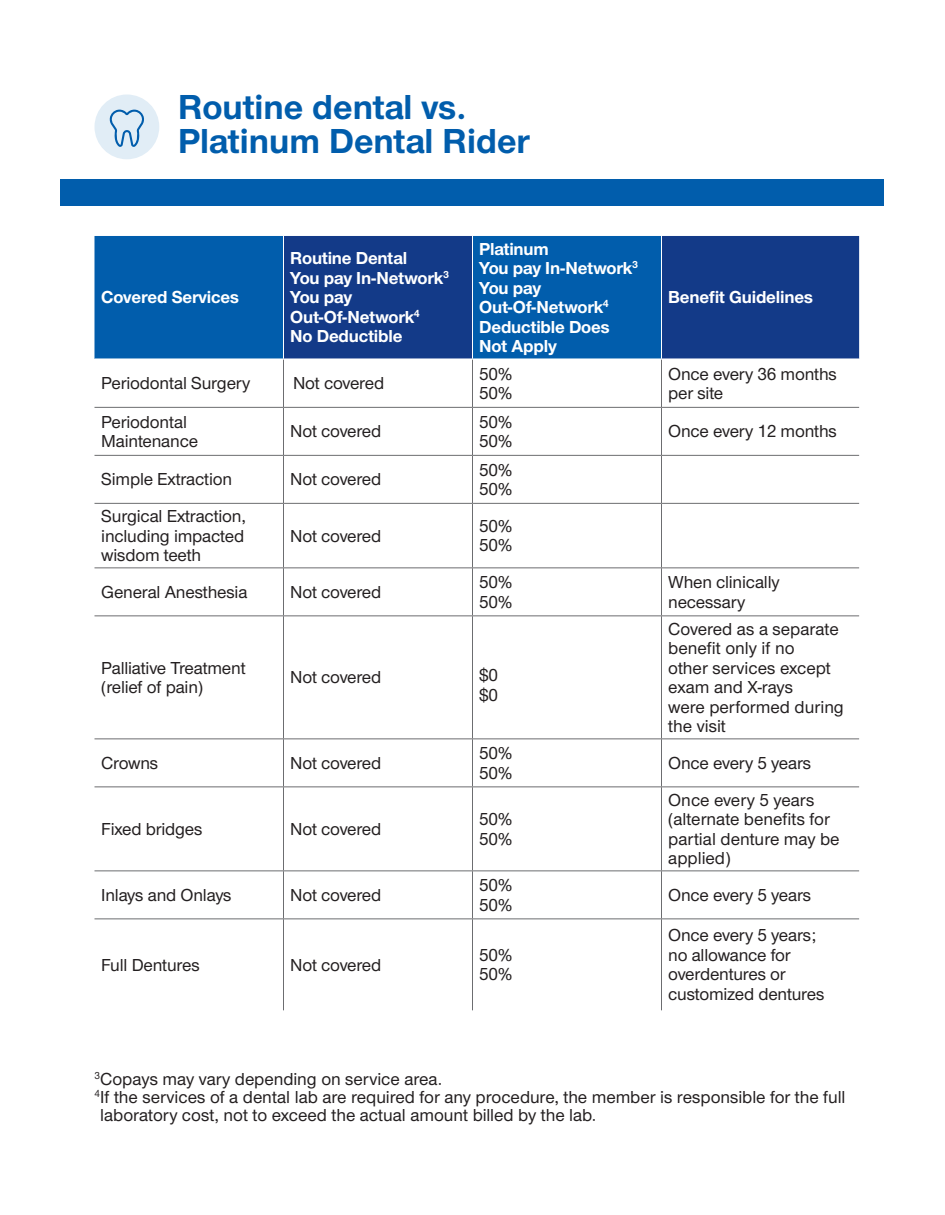
<style>
.page{position:relative;width:945px;height:1215px;background:#fff}
.page>*{position:absolute;margin:0;border:0;box-sizing:border-box;transform-origin:0 0}
.t1{font:700 36px "UHC Sans";color:#015dac}
.t2{font:500 18px/19.5px "UHC Sans";letter-spacing:-.01em;color:#231f20}
.t3{font:700 18px/19.5px "UHC Sans";letter-spacing:-.01em;color:#fff}
</style>
<div class="page">
<div style="left:94px;top:236px;width:189px;height:123px;background:#015dac"></div>
<svg style="left:284px;top:236px;width:575px;height:123px;background:#0e4694"></svg>
<hr style="left:283px;top:919px;width:1px;height:91px;background:#6c6d70">
<hr style="left:472px;top:919px;width:1px;height:91px;background:#6c6d70">
<hr style="left:661px;top:919px;width:1px;height:91px;background:#6c6d70">
<hr style="left:283px;top:616px;width:1px;height:122px;background:#6c6d70">
<hr style="left:472px;top:616px;width:1px;height:122px;background:#6c6d70">
<hr style="left:661px;top:616px;width:1px;height:122px;background:#6c6d70">
<hr style="left:283px;top:739px;width:1px;height:47px;background:#6c6d70">
<hr style="left:472px;top:739px;width:1px;height:47px;background:#6c6d70">
<hr style="left:661px;top:739px;width:1px;height:47px;background:#6c6d70">
<hr style="left:94px;top:786px;width:190px;height:1px;background:#6c6d70">
<hr style="left:284px;top:786px;width:188px;height:1px;background:#6c6d70">
<hr style="left:283px;top:787px;width:1px;height:84px;background:#6c6d70">
<hr style="left:472px;top:786px;width:190px;height:1px;background:#6c6d70">
<hr style="left:472px;top:787px;width:1px;height:84px;background:#6c6d70">
<hr style="left:662px;top:786px;width:197px;height:1px;background:#6c6d70">
<hr style="left:661px;top:787px;width:1px;height:84px;background:#6c6d70">
<hr style="left:94px;top:871px;width:190px;height:1px;background:#6c6d70">
<hr style="left:284px;top:871px;width:188px;height:1px;background:#6c6d70">
<hr style="left:283px;top:871px;width:1px;height:48px;background:#6c6d70">
<hr style="left:472px;top:871px;width:190px;height:1px;background:#6c6d70">
<hr style="left:472px;top:871px;width:1px;height:48px;background:#6c6d70">
<hr style="left:662px;top:871px;width:197px;height:1px;background:#6c6d70">
<hr style="left:661px;top:871px;width:1px;height:48px;background:#6c6d70">
<hr style="left:283px;top:359px;width:1px;height:48px;background:#6c6d70">
<hr style="left:472px;top:359px;width:1px;height:48px;background:#6c6d70">
<hr style="left:661px;top:359px;width:1px;height:48px;background:#6c6d70">
<hr style="left:94px;top:407px;width:190px;height:1px;background:#6c6d70">
<hr style="left:284px;top:407px;width:188px;height:1px;background:#6c6d70">
<hr style="left:283px;top:408px;width:1px;height:47px;background:#6c6d70">
<hr style="left:472px;top:407px;width:190px;height:1px;background:#6c6d70">
<hr style="left:472px;top:408px;width:1px;height:47px;background:#6c6d70">
<hr style="left:662px;top:407px;width:197px;height:1px;background:#6c6d70">
<hr style="left:661px;top:408px;width:1px;height:47px;background:#6c6d70">
<hr style="left:94px;top:455px;width:190px;height:1px;background:#6c6d70">
<hr style="left:284px;top:455px;width:188px;height:1px;background:#6c6d70">
<hr style="left:283px;top:456px;width:1px;height:47px;background:#6c6d70">
<hr style="left:472px;top:455px;width:190px;height:1px;background:#6c6d70">
<hr style="left:472px;top:456px;width:1px;height:47px;background:#6c6d70">
<hr style="left:662px;top:455px;width:197px;height:1px;background:#6c6d70">
<hr style="left:661px;top:456px;width:1px;height:47px;background:#6c6d70">
<hr style="left:94px;top:503px;width:190px;height:1px;background:#6c6d70">
<hr style="left:284px;top:503px;width:188px;height:1px;background:#6c6d70">
<hr style="left:283px;top:504px;width:1px;height:63px;background:#6c6d70">
<hr style="left:472px;top:503px;width:190px;height:1px;background:#6c6d70">
<hr style="left:472px;top:504px;width:1px;height:63px;background:#6c6d70">
<hr style="left:662px;top:503px;width:197px;height:1px;background:#6c6d70">
<hr style="left:661px;top:504px;width:1px;height:63px;background:#6c6d70">
<hr style="left:94px;top:567px;width:190px;height:1px;background:#6c6d70">
<hr style="left:284px;top:567px;width:188px;height:1px;background:#6c6d70">
<hr style="left:283px;top:568px;width:1px;height:47px;background:#6c6d70">
<hr style="left:472px;top:567px;width:190px;height:1px;background:#6c6d70">
<hr style="left:472px;top:568px;width:1px;height:47px;background:#6c6d70">
<hr style="left:662px;top:567px;width:197px;height:1px;background:#6c6d70">
<hr style="left:661px;top:568px;width:1px;height:47px;background:#6c6d70">
<hr style="left:94px;top:615px;width:190px;height:1px;background:#6c6d70">
<hr style="left:284px;top:615px;width:188px;height:1px;background:#6c6d70">
<hr style="left:472px;top:615px;width:190px;height:1px;background:#6c6d70">
<hr style="left:662px;top:615px;width:197px;height:1px;background:#6c6d70">
<hr style="left:94px;top:738px;width:190px;height:1px;background:#6c6d70">
<hr style="left:284px;top:738px;width:188px;height:1px;background:#6c6d70">
<hr style="left:472px;top:738px;width:190px;height:1px;background:#6c6d70">
<hr style="left:662px;top:738px;width:197px;height:1px;background:#6c6d70">
<hr style="left:472px;top:236px;width:1px;height:123px;background:#fff">
<hr style="left:661px;top:236px;width:1px;height:123px;background:#fff">
<hr style="left:94px;top:359px;width:190px;height:1px;background:#fff">
<hr style="left:472px;top:359px;width:190px;height:1px;background:#fff">
<hr style="left:94px;top:919px;width:190px;height:1px;background:#6c6d70">
<hr style="left:284px;top:919px;width:188px;height:1px;background:#6c6d70">
<hr style="left:472px;top:919px;width:190px;height:1px;background:#6c6d70">
<hr style="left:662px;top:919px;width:197px;height:1px;background:#6c6d70">
<div style="left:60px;top:180px;width:824px;height:26px;background:#015dac"></div>
<div style="left:94px;top:95px;width:65px;height:64px;background:#e1edf6;border-radius:50%"></div>
<svg style="left:109px;top:110px;width:35px;height:37px"></svg>
<p class="t1" style="left:178px;top:83px;width:290px">Routine dental vs.</p>
<p class="t1" style="left:178px;top:117px;width:353px">Platinum Dental Rider</p>
<p class="t3" style="left:101px;top:287px;width:139px">Covered Services</p>
<p class="t3" style="left:290px;top:248px;width:160px">Routine Dental<br>You pay In-Network<sup>3</sup></p>
<p class="t3" style="left:290px;top:287px;width:131px">You pay<br>Out-Of-Network<sup>4</sup></p>
<p class="t3" style="left:290px;top:326px;width:114px">No Deductible</p>
<p class="t2" style="left:101px;top:373px;width:151px">Periodontal Surgery</p>
<p class="t2" style="left:293px;top:373px;width:93px">Not covered</p>
<p class="t2" style="left:101px;top:411px;width:98px">Periodontal<br>Maintenance</p>
<p class="t2" style="left:290px;top:421px;width:93px">Not covered</p>
<p class="t2" style="left:101px;top:469px;width:132px">Simple Extraction</p>
<p class="t2" style="left:290px;top:469px;width:93px">Not covered</p>
<p class="t2" style="left:101px;top:506px;width:146px;text-align:justify">Surgical Extraction, including impacted wisdom teeth</p>
<p class="t2" style="left:290px;top:525px;width:93px">Not covered</p>
<p class="t2" style="left:101px;top:581px;width:148px">General Anesthesia</p>
<p class="t2" style="left:290px;top:581px;width:93px">Not covered</p>
<p class="t3" style="left:479px;top:238px;width:160px">Platinum<br>You pay In-Network<sup>3</sup></p>
<p class="t3" style="left:479px;top:277px;width:131px">You pay<br>Out-Of-Network<sup>4</sup></p>
<p class="t3" style="left:479px;top:316px;width:132px">Deductible Does<br>Not Apply</p>
<p class="t2" style="left:479px;top:363px;width:34px">50%</p>
<p class="t2" style="left:479px;top:383px;width:34px">50%</p>
<p class="t2" style="left:479px;top:411px;width:34px">50%</p>
<p class="t2" style="left:479px;top:431px;width:34px">50%</p>
<p class="t2" style="left:479px;top:459px;width:34px">50%</p>
<p class="t2" style="left:479px;top:479px;width:34px">50%</p>
<p class="t2" style="left:479px;top:515px;width:34px">50%</p>
<p class="t2" style="left:479px;top:535px;width:34px">50%</p>
<p class="t2" style="left:479px;top:572px;width:34px">50%</p>
<p class="t2" style="left:479px;top:591px;width:34px">50%</p>
<p class="t2" style="left:101px;top:657px;width:146px">Palliative Treatment (relief of pain)</p>
<p class="t2" style="left:290px;top:667px;width:93px">Not covered</p>
<p class="t2" style="left:479px;top:665px;width:21px">$0</p>
<p class="t2" style="left:479px;top:684px;width:21px">$0</p>
<p class="t2" style="left:101px;top:752px;width:59px">Crowns</p>
<p class="t2" style="left:290px;top:752px;width:93px">Not covered</p>
<p class="t2" style="left:101px;top:818px;width:103px">Fixed bridges</p>
<p class="t2" style="left:290px;top:818px;width:93px">Not covered</p>
<p class="t2" style="left:101px;top:884px;width:132px">Inlays and Onlays</p>
<p class="t2" style="left:290px;top:884px;width:93px">Not covered</p>
<p class="t2" style="left:101px;top:954px;width:100px">Full Dentures</p>
<p class="t2" style="left:290px;top:954px;width:93px">Not covered</p>
<p class="t2" style="left:479px;top:743px;width:34px">50%</p>
<p class="t2" style="left:479px;top:762px;width:34px">50%</p>
<p class="t2" style="left:479px;top:809px;width:34px">50%</p>
<p class="t2" style="left:479px;top:828px;width:34px">50%</p>
<p class="t2" style="left:479px;top:875px;width:34px">50%</p>
<p class="t2" style="left:479px;top:894px;width:34px">50%</p>
<p class="t2" style="left:479px;top:944px;width:34px">50%</p>
<p class="t2" style="left:479px;top:964px;width:34px">50%</p>
<p class="t3" style="left:668px;top:287px;width:146px">Benefit Guidelines</p>
<p class="t2" style="left:668px;top:363px;width:170px">Once every 36 months per site</p>
<p class="t2" style="left:668px;top:421px;width:170px">Once every 12 months</p>
<p class="t2" style="left:668px;top:572px;width:113px">When clinically necessary</p>
<p class="t2" style="left:668px;top:618px;width:177px">Covered as a separate benefit only if no<br>other services except exam and X-rays<br>were performed during the visit</p>
<p class="t2" style="left:668px;top:752px;width:145px">Once every 5 years</p>
<p class="t2" style="left:668px;top:789px;width:173px">Once every 5 years (alternate benefits for partial denture may be applied)</p>
<p class="t2" style="left:668px;top:884px;width:145px">Once every 5 years</p>
<p class="t2" style="left:668px;top:925px;width:158px">Once every 5 years; no allowance for overdentures or customized dentures</p>
<p class="t2" style="left:94px;top:1068px;width:349px"><sup>3</sup>Copays may vary depending on service area.</p>
<p class="t2" style="left:100px;top:1087px;width:747px;line-height:18px;text-indent:-6px"><sup>4</sup>If the services of a dental lab are required for any procedure, the member is responsible for the full laboratory cost, not to exceed the actual amount billed by the lab.</p>
</div>
